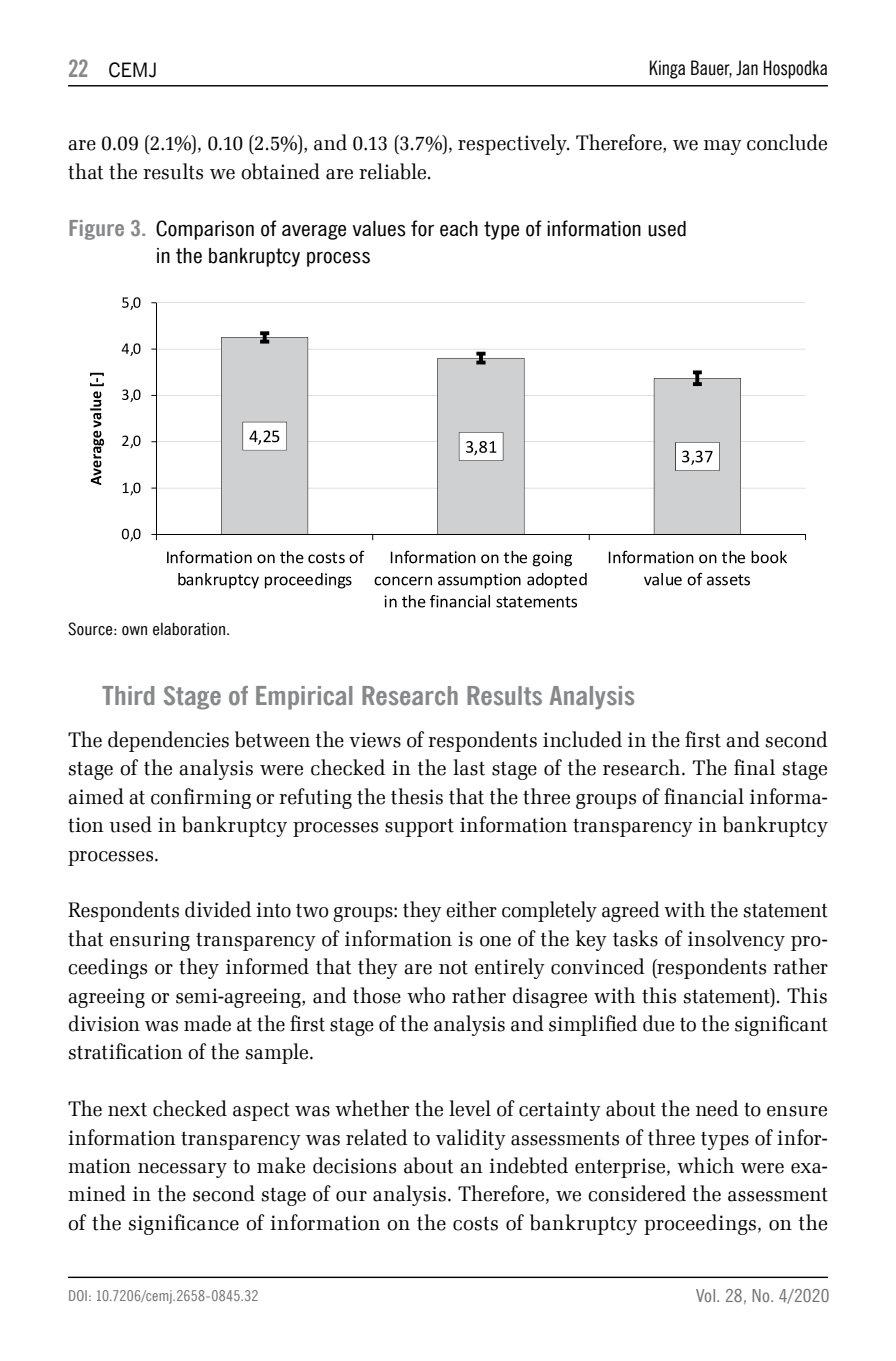
<style>
.page{position:relative;width:896px;height:1361px;background:#fff}
.page>*{position:absolute;margin:0;border:0;box-sizing:border-box;transform-origin:0 0}
.t1{font:700 26px "News Goth Cn EU";letter-spacing:-.005em;color:#87888a;scale:1.15 1}
.t2{font:21px/28.4px "Zapf Ellipt EU";letter-spacing:.005em;color:#000;text-align:justify;scale:.95 1}
.t3{font:21px/28.4px "Zapf Ellipt EU";letter-spacing:.005em;color:#000;text-align:justify;scale:.94 1}
.t4{font:21px/27px "News Goth Cn EU";color:#000;scale:1.2 1}
.t5{font:20px "News Goth Cn EU";color:#000}
.t6{font:20px "News Goth EU";color:#000}
.t7{font:18px "News Goth Cn EU";letter-spacing:.005em;color:#707172;scale:1.15 1}
.t8{font:17px "News Goth Cn EU";letter-spacing:.01em;color:#000;scale:1.15 1}
.t9{font:15px "News Goth Cn EU";letter-spacing:.015em;color:#707172;scale:1.1 1}
.s1{font-family:"News Goth Cn EU";font-weight:700;font-size:24px;color:#87888a}
.s2{font-weight:700;font-size:22px;color:#87888a}
</style>
<div class="page">
<hr style="left:68px;top:1276px;width:760px;height:2px;background:#000">
<hr style="left:68px;top:85px;width:760px;height:1px;background:#000">
<hr style="left:156px;top:302px;width:649px;height:1px;background:#bcbdbe">
<hr style="left:156px;top:349px;width:649px;height:1px;background:#bcbdbe">
<hr style="left:156px;top:395px;width:649px;height:1px;background:#bcbdbe">
<hr style="left:156px;top:441px;width:649px;height:1px;background:#bcbdbe">
<hr style="left:156px;top:488px;width:649px;height:1px;background:#bcbdbe">
<hr style="left:156px;top:303px;width:1px;height:231px;background:#000">
<hr style="left:156px;top:534px;width:649px;height:1px;background:#000">
<svg style="left:151px;top:534px;width:6px;height:6px"></svg>
<svg style="left:221px;top:331px;width:87px;height:203px;background:#cdced0"></svg>
<svg style="left:437px;top:352px;width:87px;height:182px;background:#cccdcf"></svg>
<svg style="left:654px;top:370px;width:87px;height:164px;background:#cdced0"></svg>
<svg style="left:122px;top:529px;width:19px;height:12px"></svg>
<svg style="left:123px;top:482px;width:18px;height:13px"></svg>
<svg style="left:122px;top:435px;width:19px;height:13px"></svg>
<svg style="left:122px;top:389px;width:19px;height:13px"></svg>
<svg style="left:122px;top:343px;width:19px;height:13px"></svg>
<svg style="left:122px;top:297px;width:19px;height:13px"></svg>
<svg style="left:167px;top:551px;width:84px;height:12px"></svg>
<svg style="left:257px;top:551px;width:107px;height:12px"></svg>
<svg style="left:178px;top:573px;width:81px;height:15px"></svg>
<svg style="left:265px;top:573px;width:86px;height:15px"></svg>
<svg style="left:391px;top:551px;width:84px;height:12px"></svg>
<svg style="left:481px;top:554px;width:17px;height:9px"></svg>
<svg style="left:504px;top:551px;width:23px;height:12px"></svg>
<svg style="left:533px;top:551px;width:39px;height:15px"></svg>
<svg style="left:374px;top:576px;width:58px;height:9px"></svg>
<svg style="left:438px;top:573px;width:82px;height:15px"></svg>
<svg style="left:527px;top:573px;width:59px;height:15px"></svg>
<svg style="left:385px;top:595px;width:11px;height:12px"></svg>
<svg style="left:402px;top:595px;width:88px;height:12px"></svg>
<svg style="left:496px;top:596px;width:81px;height:11px"></svg>
<svg style="left:608px;top:551px;width:85px;height:12px"></svg>
<svg style="left:699px;top:554px;width:17px;height:9px"></svg>
<svg style="left:722px;top:551px;width:23px;height:12px"></svg>
<svg style="left:751px;top:551px;width:36px;height:12px"></svg>
<svg style="left:644px;top:573px;width:37px;height:12px"></svg>
<svg style="left:687px;top:573px;width:63px;height:12px"></svg>
<svg style="left:90px;top:372px;width:14px;height:113px"></svg>
<p class="t6" style="left:68px;top:58px;width:91px"><span class="s1">22</span> CEMJ</p>
<p class="t5" style="left:649px;top:56px;width:180px">Kinga Bauer, Jan Hospodka</p>
<p class="t2" style="left:68px;top:129px;width:801px">are 0.09 (2.1%), 0.10 (2.5%), and 0.13 (3.7%), respectively. Therefore, we may conclude that the results we obtained are reliable.</p>
<p class="t4" style="left:156px;top:215px;width:444px;text-indent:-88px"><span class="s2">Figure 3.</span> Comparison of average values for each type of information used in the bankruptcy process</p>
<p class="t8" style="left:68px;top:619px;width:143px">Source: own elaboration.</p>
<p class="t1" style="left:102px;top:679px;width:465px">Third Stage of Empirical Research Results Analysis</p>
<p class="t2" style="left:68px;top:726px;width:801px">The dependencies between the views of respondents included in the first and second stage of the analysis were checked in the last stage of the research. The final stage aimed at confirming or refuting the thesis that the three groups of financial informa&shy;tion used in bankruptcy processes support information transparency in bankruptcy processes.</p>
<p class="t3" style="left:68px;top:896px;width:810px">Respondents divided into two groups: they either completely agreed with the statement that ensuring transparency of information is one of the key tasks of insolvency pro&shy;ceedings or they informed that they are not entirely convinced (respondents rather agreeing or semi-agreeing, and those who rather disagree with this statement). This division was made at the first stage of the analysis and simplified due to the significant stratification of the sample.</p>
<p class="t2" style="left:68px;top:1095px;width:801px">The next checked aspect was whether the level of certainty about the need to ensure information transparency was related to validity assessments of three types of infor&shy;mation necessary to make decisions about an indebted enterprise, which were exa&shy;mined in the second stage of our analysis. Therefore, we considered the assessment of the significance of information on the costs of bankruptcy proceedings, on the</p>
<p class="t9" style="left:68px;top:1286px;width:175px">DOI: 10.7206/cemj.2658-0845.32</p>
<p class="t7" style="left:696px;top:1285px;width:118px">Vol. 28, No. 4/2020</p>
</div>
